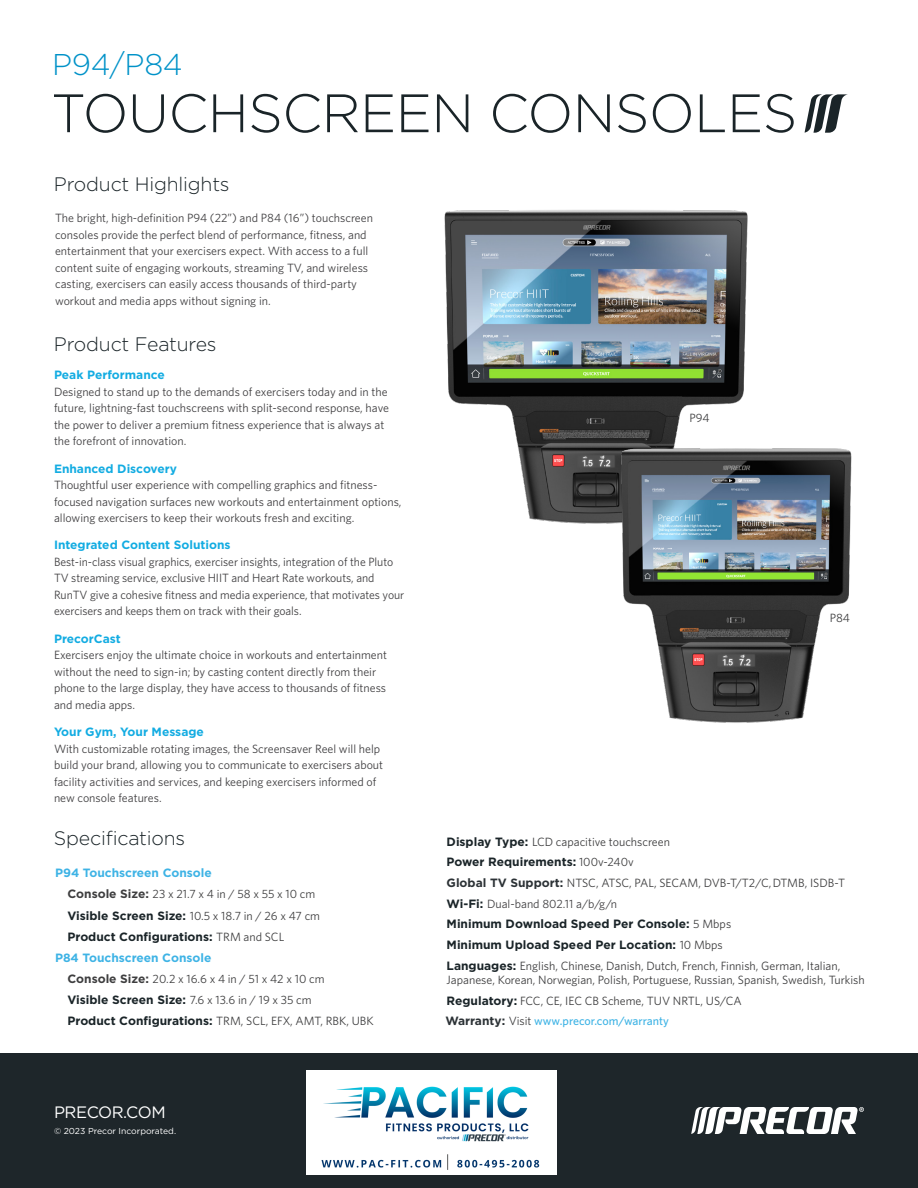
<style>
.page{position:relative;width:918px;height:1188px;background:#fff}
.page>*{position:absolute;margin:0;border:0;box-sizing:border-box;transform-origin:0 0}
.t1{font:300 54px "Gotham";letter-spacing:-.01em;color:#1a2428}
.t2{font:300 30px "Gotham";letter-spacing:-.01em;color:#0092c8}
.t3{font:300 19.5px "Gotham";letter-spacing:-.01em;color:#1a2428}
.t4{font:16.5px "Gotham";letter-spacing:-.025em;color:#fff}
.t5{font:12px/16.5px "Whitney";color:#414042}
.t6{font:12px/14.4px "Whitney";color:#3e3e3f}
.t7{font:700 12px "Gotham";color:#1a2428}
.t8{font:700 12px "Gotham";color:#3eb3e5}
.t9{font:500 12px "Whitney";color:#3eb3e5}
.t10{font:8.7px "Gotham";color:#fff}
.s1{font-family:"Gotham";font-weight:700;color:#13ace2}
.s2{font-family:"Gotham";font-weight:700}
.s3{font-family:"Gotham";font-weight:700;color:#1a2428}
.s4{font-family:"Whitney";font-weight:400;color:#3e3e3f}
.s5{font-family:"Gotham";font-weight:700;color:#2c3236}
.s6{font-weight:400;color:#3e3e3f}
</style>
<div class="page">
<div style="left:0;top:1053px;width:918px;height:135px;background:#1e262a"></div>
<svg style="left:691px;top:1107px;width:173px;height:27px"></svg>
<svg style="left:805px;top:94px;width:43px;height:39px"></svg>
<img style="left:444px;top:210px;width:304px;height:311px">
<img style="left:540px;top:419px;width:312px;height:304px">
<img style="left:306px;top:1070px;width:251px;height:104px">
<p class="t2" style="left:52px;top:45px;width:132px">P94/P84</p>
<p class="t1" style="left:51px;top:79px;width:748px">TOUCHSCREEN CONSOLES</p>
<p class="t3" style="left:54px;top:172px;width:177px">Product Highlights</p>
<p class="t5" style="left:55px;top:210px;width:319px">The bright, high-definition P94 (22”) and P84 (16”) touchscreen consoles provide the perfect blend of performance, fitness, and entertainment that your exercisers expect. With access to a full content suite of engaging workouts, streaming TV, and wireless casting, exercisers can easily access thousands of third-party workout and media apps without signing in.</p>
<p class="t3" style="left:54px;top:332px;width:164px">Product Features</p>
<p class="t5" style="left:54px;top:367px;width:337px"><span class="s1">Peak Performance<br></span>Designed to stand up to the demands of exercisers today and in the future, lightning-fast touchscreens with split-second response, have the power to deliver a premium fitness experience that is always at the forefront of innovation.</p>
<p class="t5" style="left:54px;top:460px;width:349px"><span class="s1">Enhanced Discovery<br></span>Thoughtful user experience with compelling graphics and fitness&shy;focused navigation surfaces new workouts and entertainment options, allowing exercisers to keep their workouts fresh and exciting.</p>
<p class="t5" style="left:54px;top:537px;width:352px"><span class="s1">Integrated Content Solutions<br></span>Best-in-class visual graphics, exerciser insights, integration of the Pluto TV streaming service, exclusive HIIT and Heart Rate workouts, and RunTV give a cohesive fitness and media experience, that motivates your exercisers and keeps them on track with their goals.</p>
<p class="t5" style="left:54px;top:630px;width:335px"><span class="s1">PrecorCast<br></span>Exercisers enjoy the ultimate choice in workouts and entertainment without the need to sign-in; by casting content directly from their phone to the large display, they have access to thousands of fitness and media apps.</p>
<p class="t5" style="left:54px;top:723px;width:331px"><span class="s1">Your Gym, Your Message<br></span>With customizable rotating images, the Screensaver Reel will help build your brand, allowing you to communicate to exercisers about facility activities and services, and keeping exercisers informed of new console features.</p>
<p class="t3" style="left:54px;top:826px;width:133px">Specifications</p>
<p class="t8" style="left:55px;top:865px;width:158px">P94 Touchscreen Console</p>
<p class="t6" style="left:68px;top:887px;width:249px"><span class="s2">Console Size:</span> 23 x 21.7 x 4 in / 58 x 55 x 10 cm</p>
<p class="t6" style="left:68px;top:908px;width:254px"><span class="s3">Visible Screen Size:</span> 10.5 x 18.7 in / 26 x 47 cm</p>
<p class="t7" style="left:68px;top:928px;width:218px">Product Configurations: <span class="s4">TRM and SCL</span></p>
<p class="t8" style="left:55px;top:950px;width:158px">P84 Touchscreen Console</p>
<p class="t6" style="left:68px;top:971px;width:259px"><span class="s2">Console Size:</span> 20.2 x 16.6 x 4 in / 51 x 42 x 10 cm</p>
<p class="t7" style="left:68px;top:992px;width:246px">Visible Screen Size: <span class="s4">7.6 x 13.6 in / 19 x 35 cm</span></p>
<p class="t6" style="left:68px;top:1014px;width:308px"><span class="s3">Product Configurations:</span> TRM, SCL, EFX, AMT, RBK, UBK</p>
<p class="t4" style="left:54px;top:1102px;width:113px">PRECOR.COM</p>
<p class="t10" style="left:54px;top:1125px;width:124px">© 2023 Precor Incorporated.</p>
<p class="t6" style="left:689px;top:410px;width:22px">P94</p>
<p class="t6" style="left:830px;top:611px;width:22px">P84</p>
<p class="t6" style="left:447px;top:834px;width:225px"><span class="s3">Display Type:</span> LCD capacitive touchscreen</p>
<p class="t7" style="left:447px;top:854px;width:189px">Power Requirements: <span class="s4">100v-240v</span></p>
<p class="t6" style="left:447px;top:875px;width:400px"><span class="s5">Global TV Support:</span> NTSC, ATSC, PAL, SECAM, DVB-T/T2/C, DTMB, ISDB-T</p>
<p class="t5" style="left:447px;top:895px;width:172px"><span class="s3">Wi-Fi:</span> Dual-band 802.11 a/b/g/n</p>
<p class="t7" style="left:447px;top:916px;width:286px">Minimum Download Speed Per Console: <span class="s4">5 Mbps</span></p>
<p class="t7" style="left:447px;top:937px;width:278px">Minimum Upload Speed Per Location: <span class="s4">10 Mbps</span></p>
<p class="t6" style="left:447px;top:958px;width:420px"><span class="s3">Languages:</span> English, Chinese, Danish, Dutch, French, Finnish, German, Italian,<br>Japanese, Korean, Norwegian, Polish, Portuguese, Russian, Spanish, Swedish, Turkish</p>
<p class="t6" style="left:447px;top:993px;width:297px"><span class="s3">Regulatory:</span> FCC, CE, IEC CB Scheme, TUV NRTL, US/CA</p>
<p class="t9" style="left:446px;top:1014px;width:225px"><span class="s5">Warranty:</span> <span class="s6">Visit</span> www.precor.com/warranty</p>
</div>
